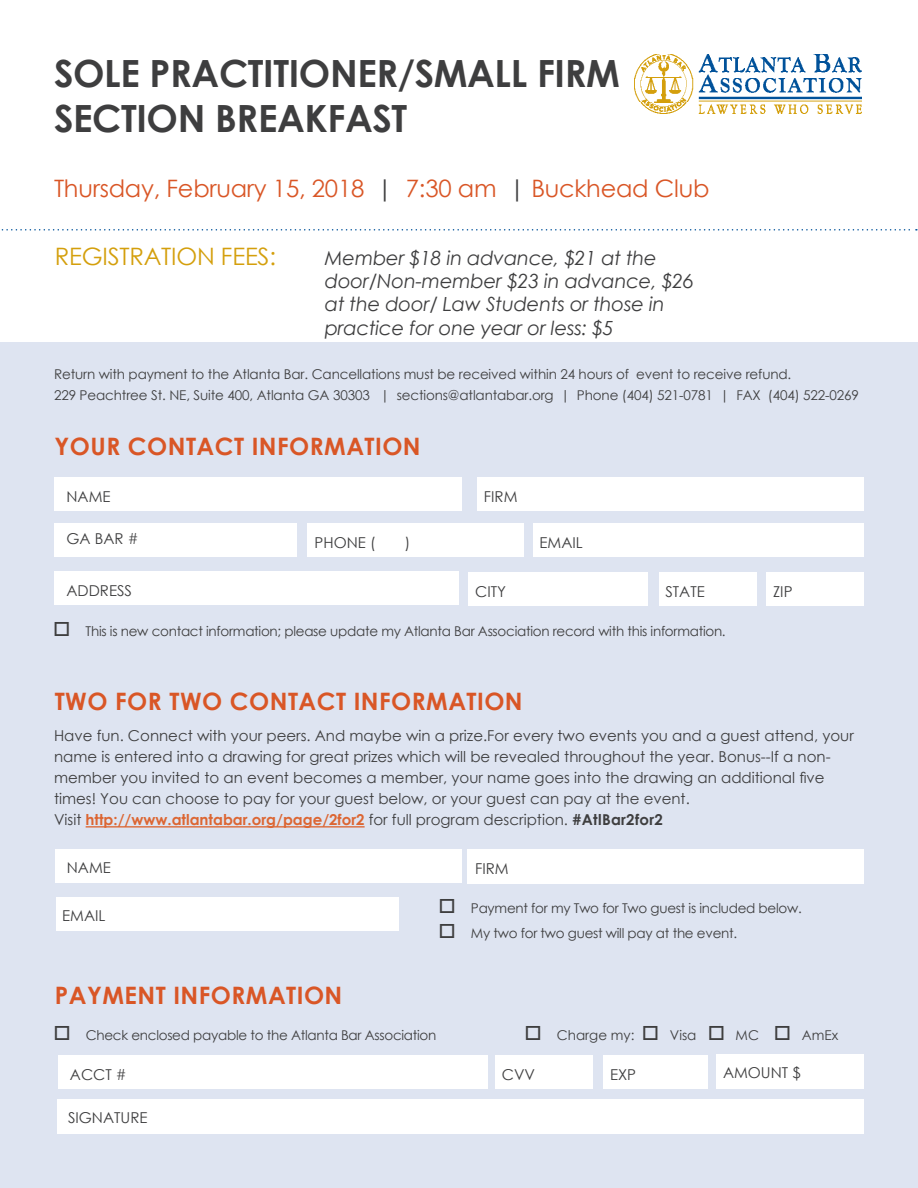
<style>
.page{position:relative;width:918px;height:1188px;background:#fff}
.page>*{position:absolute;margin:0;border:0;box-sizing:border-box;transform-origin:0 0}
.t1{font:700 37.5px/45px "Century Gothic";letter-spacing:-.01em;color:#3e3e3f}
.t2{font:700 24px "Century Gothic";letter-spacing:.02em;color:#d95626}
.t3{font:24px "Century Gothic";letter-spacing:-.01em;color:#d95626}
.t4{font:24px "Century Gothic";letter-spacing:-.01em;color:#d49f0c}
.t5{font:italic 19.5px/23.4px "Century Gothic";letter-spacing:-.01em;color:#3e3e3f}
.t6{font:15px/21px "Century Gothic";color:#3e3e3f}
.t7{font:13.5px "Century Gothic";letter-spacing:-.02em;color:#3e3e3f}
.t8{font:13.5px "Century Gothic";color:#3e3e3f}
.s1{color:#3e3e3f}
.s2{font-weight:700;color:#dc6633}
.s3{font-weight:700}
</style>
<div class="page">
<div style="left:0;top:342px;width:918px;height:846px;background:#dee4f1"></div>
<div style="left:55px;top:477px;width:407px;height:34px;background:#fff"></div>
<div style="left:55px;top:523px;width:242px;height:34px;background:#fff"></div>
<div style="left:307px;top:523px;width:216px;height:34px;background:#fff"></div>
<div style="left:477px;top:477px;width:387px;height:34px;background:#fff"></div>
<div style="left:534px;top:523px;width:330px;height:34px;background:#fff"></div>
<div style="left:55px;top:571px;width:404px;height:34px;background:#fff"></div>
<div style="left:468px;top:573px;width:179px;height:33px;background:#fff"></div>
<div style="left:659px;top:573px;width:98px;height:33px;background:#fff"></div>
<div style="left:766px;top:573px;width:98px;height:33px;background:#fff"></div>
<div style="left:58px;top:1055px;width:429px;height:34px;background:#fff"></div>
<div style="left:495px;top:1055px;width:98px;height:34px;background:#fff"></div>
<div style="left:603px;top:1055px;width:105px;height:34px;background:#fff"></div>
<div style="left:716px;top:1054px;width:148px;height:35px;background:#fff"></div>
<div style="left:58px;top:1100px;width:806px;height:34px;background:#fff"></div>
<img style="left:634px;top:54px;width:228px;height:59px">
<svg style="left:1px;top:229px;width:916px;height:2px"></svg>
<hr style="left:86px;top:826px;width:279px;height:2px;background:#dc6633">
<div style="left:55px;top:849px;width:407px;height:34px;background:#fff"></div>
<div style="left:468px;top:849px;width:396px;height:35px;background:#fff"></div>
<div style="left:56px;top:897px;width:343px;height:34px;background:#fff"></div>
<p class="t1" style="left:54px;top:49px;width:567px">SOLE PRACTITIONER/SMALL FIRM<br>SECTION BREAKFAST</p>
<p class="t3" style="left:54px;top:171px;width:657px">Thursday, February 15, 2018 <span class="s1">|</span> 7:30 am <span class="s1">|</span> Buckhead Club</p>
<p class="t4" style="left:55px;top:239px;width:223px">REGISTRATION FEES:</p>
<p class="t5" style="left:325px;top:246px;width:370px">Member $18 in advance, $21 at the door/Non-member $23 in advance, $26 at the door/ Law Students or those in practice for one year or less: $5</p>
<p class="t7" style="left:54px;top:365px;width:739px">Return with payment to the Atlanta Bar. Cancellations must be received within 24 hours of event to receive refund.</p>
<p class="t7" style="left:54px;top:386px;width:807px">229 Peachtree St. NE, Suite 400, Atlanta GA 30303 | sections@atlantabar.org | Phone (404) 521-0781 | FAX (404) 522-0269</p>
<p class="t2" style="left:55px;top:428px;width:368px">YOUR CONTACT INFORMATION</p>
<p class="t6" style="left:67px;top:486px;width:46px">NAME</p>
<p class="t6" style="left:484px;top:486px;width:35px">FIRM</p>
<p class="t6" style="left:67px;top:528px;width:74px">GA BAR #</p>
<p class="t6" style="left:315px;top:532px;width:62px">PHONE (</p>
<p class="t6" style="left:405px;top:532px;width:7px">)</p>
<p class="t6" style="left:540px;top:532px;width:45px">EMAIL</p>
<p class="t6" style="left:67px;top:580px;width:67px">ADDRESS</p>
<p class="t6" style="left:475px;top:581px;width:32px">CITY</p>
<p class="t6" style="left:665px;top:581px;width:41px">STATE</p>
<p class="t6" style="left:773px;top:581px;width:21px">ZIP</p>
<p class="t7" style="left:53px;top:621px;width:674px">□ This is new contact information; please update my Atlanta Bar Association record with this information.</p>
<p class="t2" style="left:55px;top:684px;width:470px">TWO FOR TWO CONTACT INFORMATION</p>
<p class="t6" style="left:54px;top:725px;width:801px">Have fun. Connect with your peers. And maybe win a prize.For every two events you and a guest attend, your name is entered into a drawing for great prizes which will be revealed throughout the year. Bonus--If a non&shy;member you invited to an event becomes a member, your name goes into the drawing an additional five times! You can choose to pay for your guest below, or your guest can pay at the event.<br>Visit <span class="s2">http://www.atlantabar.org/page/2for2</span> for full program description. <span class="s3">#AtlBar2for2</span></p>
<p class="t6" style="left:67px;top:856px;width:46px">NAME</p>
<p class="t6" style="left:475px;top:858px;width:35px">FIRM</p>
<p class="t6" style="left:62px;top:905px;width:45px">EMAIL</p>
<p class="t7" style="left:439px;top:899px;width:365px">□ Payment for my Two for Two guest is included below.</p>
<p class="t7" style="left:439px;top:924px;width:300px">□ My two for two guest will pay at the event.</p>
<p class="t2" style="left:55px;top:977px;width:289px">PAYMENT INFORMATION</p>
<p class="t7" style="left:53px;top:1026px;width:384px">□ Check enclosed payable to the Atlanta Bar Association</p>
<p class="t8" style="left:524px;top:1026px;width:315px">□ Charge my: □ Visa □ MC □ AmEx</p>
<p class="t6" style="left:70px;top:1063px;width:58px">ACCT #</p>
<p class="t6" style="left:502px;top:1063px;width:35px">CVV</p>
<p class="t6" style="left:610px;top:1063px;width:28px">EXP</p>
<p class="t6" style="left:723px;top:1062px;width:79px">AMOUNT $</p>
<p class="t6" style="left:68px;top:1107px;width:81px">SIGNATURE</p>
</div>
